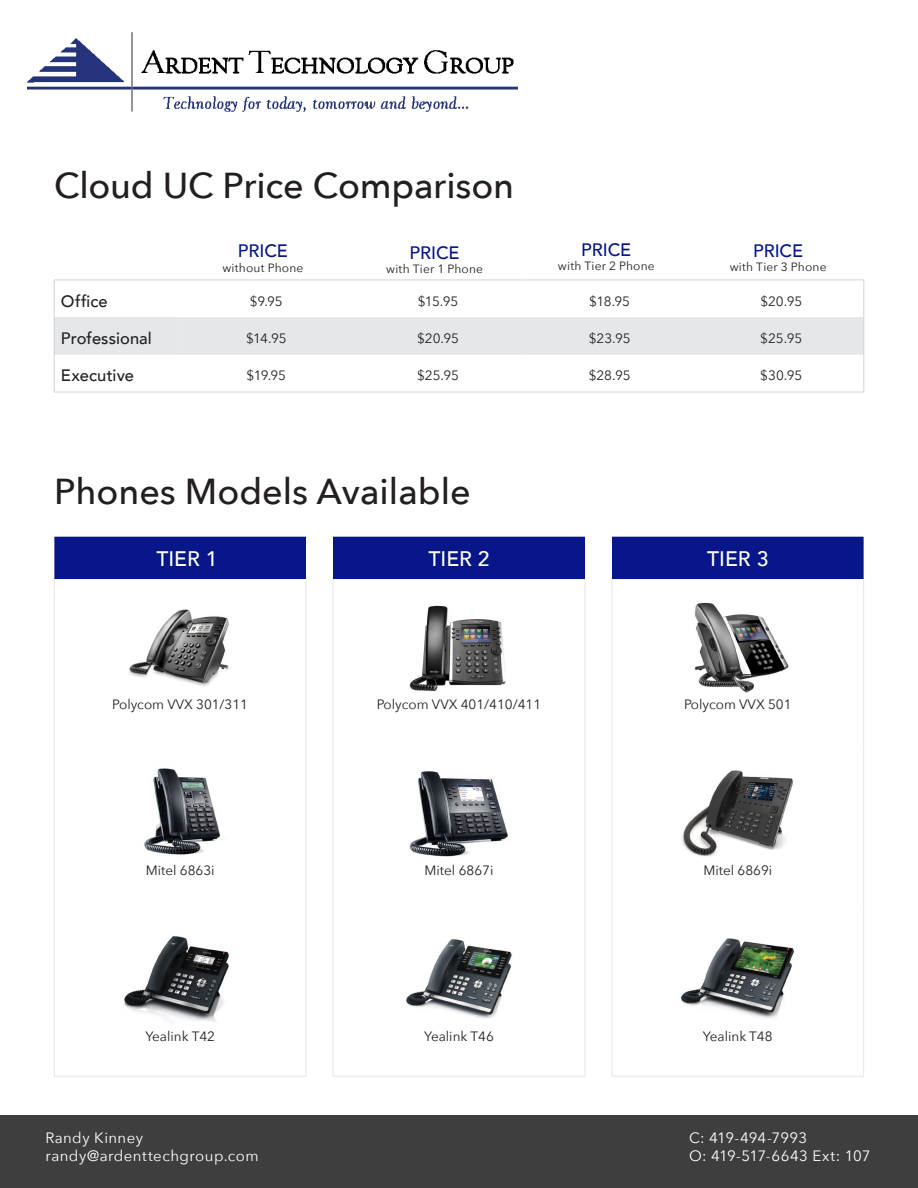
<style>
.page{position:relative;width:918px;height:1188px;background:#fff}
.page>*{position:absolute;margin:0;border:0;box-sizing:border-box;transform-origin:0 0}
.t1{font:500 36px "Avenir Next";color:#231f20}
.t2{font:500 21px "Avenir";color:#fff}
.t3{font:500 18px "Avenir";letter-spacing:-.005em;color:#071689}
.t4{font:500 18px "Avenir";letter-spacing:-.005em;color:#07168a}
.t5{font:500 16.5px "Avenir";letter-spacing:.005em;color:#231f20}
.t6{font:15px/18px "Avenir Next";letter-spacing:.03em;color:#fff}
.t7{font:15px/18px "Avenir Next";letter-spacing:-.005em;color:#fff}
.t8{font:13.5px "Avenir Next";color:#231f20}
.t9{font:12px "Avenir Next";letter-spacing:.015em;color:#231f20}
</style>
<div class="page">
<div style="left:0;top:1115px;width:918px;height:73px;background:#3e3e3e"></div>
<img style="left:27px;top:33px;width:491px;height:79px">
<svg style="left:55px;top:281px;width:809px;height:111px"></svg>
<hr style="left:54px;top:317px;width:123px;height:1px;background:#e6e7e8">
<hr style="left:177px;top:317px;width:172px;height:1px;background:#e6e7e8">
<hr style="left:349px;top:317px;width:171px;height:1px;background:#e6e7e8">
<hr style="left:520px;top:317px;width:172px;height:1px;background:#e6e7e8">
<hr style="left:692px;top:317px;width:172px;height:1px;background:#e6e7e8">
<hr style="left:54px;top:354px;width:123px;height:1px;background:#e6e7e8">
<hr style="left:177px;top:354px;width:172px;height:1px;background:#e6e7e8">
<hr style="left:349px;top:354px;width:171px;height:1px;background:#e6e7e8">
<hr style="left:520px;top:354px;width:172px;height:1px;background:#e6e7e8">
<hr style="left:692px;top:354px;width:172px;height:1px;background:#e6e7e8">
<hr style="left:54px;top:280px;width:123px;height:1px;background:#d1d3d4">
<hr style="left:54px;top:280px;width:1px;height:38px;background:#d1d3d4">
<hr style="left:177px;top:280px;width:172px;height:1px;background:#d1d3d4">
<hr style="left:349px;top:280px;width:171px;height:1px;background:#d1d3d4">
<hr style="left:520px;top:280px;width:172px;height:1px;background:#d1d3d4">
<hr style="left:692px;top:280px;width:172px;height:1px;background:#d1d3d4">
<hr style="left:864px;top:280px;width:1px;height:38px;background:#d1d3d4">
<hr style="left:54px;top:318px;width:1px;height:36px;background:#d1d3d4">
<hr style="left:864px;top:318px;width:1px;height:36px;background:#d1d3d4">
<hr style="left:54px;top:354px;width:1px;height:38px;background:#d1d3d4">
<hr style="left:864px;top:354px;width:1px;height:38px;background:#d1d3d4">
<hr style="left:54px;top:392px;width:123px;height:1px;background:#d1d3d4">
<hr style="left:177px;top:392px;width:172px;height:1px;background:#d1d3d4">
<hr style="left:349px;top:392px;width:171px;height:1px;background:#d1d3d4">
<hr style="left:520px;top:392px;width:172px;height:1px;background:#d1d3d4">
<hr style="left:692px;top:392px;width:172px;height:1px;background:#d1d3d4">
<div style="left:54px;top:537px;width:810px;height:42px;background:#071689"></div>
<hr style="left:54px;top:579px;width:1px;height:166px;background:#e6e7e8">
<hr style="left:306px;top:579px;width:1px;height:166px;background:#e6e7e8">
<hr style="left:54px;top:745px;width:1px;height:166px;background:#e6e7e8">
<hr style="left:306px;top:745px;width:1px;height:166px;background:#e6e7e8">
<hr style="left:54px;top:911px;width:1px;height:165px;background:#e6e7e8">
<hr style="left:306px;top:911px;width:1px;height:165px;background:#e6e7e8">
<hr style="left:54px;top:1076px;width:252px;height:1px;background:#e6e7e8">
<hr style="left:333px;top:579px;width:1px;height:166px;background:#e6e7e8">
<hr style="left:585px;top:579px;width:1px;height:166px;background:#e6e7e8">
<hr style="left:333px;top:745px;width:1px;height:166px;background:#e6e7e8">
<hr style="left:585px;top:745px;width:1px;height:166px;background:#e6e7e8">
<hr style="left:333px;top:911px;width:1px;height:165px;background:#e6e7e8">
<hr style="left:585px;top:911px;width:1px;height:165px;background:#e6e7e8">
<hr style="left:333px;top:1076px;width:252px;height:1px;background:#e6e7e8">
<hr style="left:612px;top:579px;width:1px;height:166px;background:#e6e7e8">
<hr style="left:863px;top:579px;width:1px;height:166px;background:#e6e7e8">
<hr style="left:612px;top:745px;width:1px;height:166px;background:#e6e7e8">
<hr style="left:863px;top:745px;width:1px;height:166px;background:#e6e7e8">
<hr style="left:612px;top:911px;width:1px;height:165px;background:#e6e7e8">
<hr style="left:863px;top:911px;width:1px;height:165px;background:#e6e7e8">
<hr style="left:612px;top:1076px;width:252px;height:1px;background:#e6e7e8">
<img style="left:129px;top:609px;width:100px;height:77px">
<img style="left:409px;top:605px;width:97px;height:86px">
<img style="left:694px;top:602px;width:95px;height:91px">
<img style="left:144px;top:768px;width:76px;height:87px">
<img style="left:409px;top:771px;width:99px;height:86px">
<img style="left:681px;top:770px;width:112px;height:87px">
<img style="left:124px;top:936px;width:105px;height:86px">
<img style="left:406px;top:939px;width:106px;height:80px">
<img style="left:681px;top:938px;width:113px;height:80px">
<h1 class="t1" style="left:54px;top:155px;width:462px">Cloud UC Price Comparison</h1>
<h3 class="t3" style="left:238px;top:235px;width:51px">PRICE</h3>
<p class="t9" style="left:222px;top:257px;width:83px">without Phone</p>
<h3 class="t3" style="left:410px;top:237px;width:51px">PRICE</h3>
<p class="t9" style="left:386px;top:259px;width:98px">with Tier 1 Phone</p>
<h3 class="t3" style="left:581px;top:234px;width:51px">PRICE</h3>
<p class="t9" style="left:558px;top:256px;width:98px">with Tier 2 Phone</p>
<h3 class="t4" style="left:753px;top:235px;width:51px">PRICE</h3>
<p class="t9" style="left:730px;top:257px;width:98px">with Tier 3 Phone</p>
<p class="t5" style="left:61px;top:287px;width:48px">Office</p>
<p class="t8" style="left:250px;top:289px;width:34px">$9.95</p>
<p class="t8" style="left:418px;top:289px;width:42px">$15.95</p>
<p class="t8" style="left:589px;top:289px;width:42px">$18.95</p>
<p class="t8" style="left:760px;top:289px;width:43px">$20.95</p>
<p class="t5" style="left:61px;top:324px;width:92px">Professional</p>
<p class="t8" style="left:246px;top:327px;width:42px">$14.95</p>
<p class="t8" style="left:417px;top:327px;width:43px">$20.95</p>
<p class="t8" style="left:589px;top:327px;width:43px">$23.95</p>
<p class="t8" style="left:760px;top:327px;width:43px">$25.95</p>
<p class="t5" style="left:61px;top:361px;width:75px">Executive</p>
<p class="t8" style="left:247px;top:364px;width:41px">$19.95</p>
<p class="t8" style="left:417px;top:364px;width:43px">$25.95</p>
<p class="t8" style="left:589px;top:364px;width:43px">$28.95</p>
<p class="t8" style="left:760px;top:364px;width:44px">$30.95</p>
<h1 class="t1" style="left:54px;top:461px;width:418px">Phones Models Available</h1>
<h2 class="t2" style="left:156px;top:540px;width:63px">TIER 1</h2>
<h2 class="t2" style="left:428px;top:540px;width:63px">TIER 2</h2>
<h2 class="t2" style="left:707px;top:540px;width:63px">TIER 3</h2>
<p class="t8" style="left:112px;top:693px;width:137px">Polycom VVX 301/311</p>
<p class="t8" style="left:377px;top:693px;width:166px">Polycom VVX 401/410/411</p>
<p class="t8" style="left:684px;top:693px;width:109px">Polycom VVX 501</p>
<p class="t8" style="left:146px;top:859px;width:70px">Mitel 6863i</p>
<p class="t8" style="left:425px;top:859px;width:70px">Mitel 6867i</p>
<p class="t8" style="left:703px;top:859px;width:70px">Mitel 6869i</p>
<p class="t8" style="left:145px;top:1025px;width:71px">Yealink T42</p>
<p class="t8" style="left:424px;top:1025px;width:71px">Yealink T46</p>
<p class="t8" style="left:703px;top:1025px;width:71px">Yealink T48</p>
<p class="t6" style="left:45px;top:1128px;width:215px">Randy Kinney randy@ardenttechgroup.com</p>
<p class="t7" style="left:689px;top:1128px;width:183px">C: 419-494-7993<br>O: 419-517-6643 Ext: 107</p>
</div>
